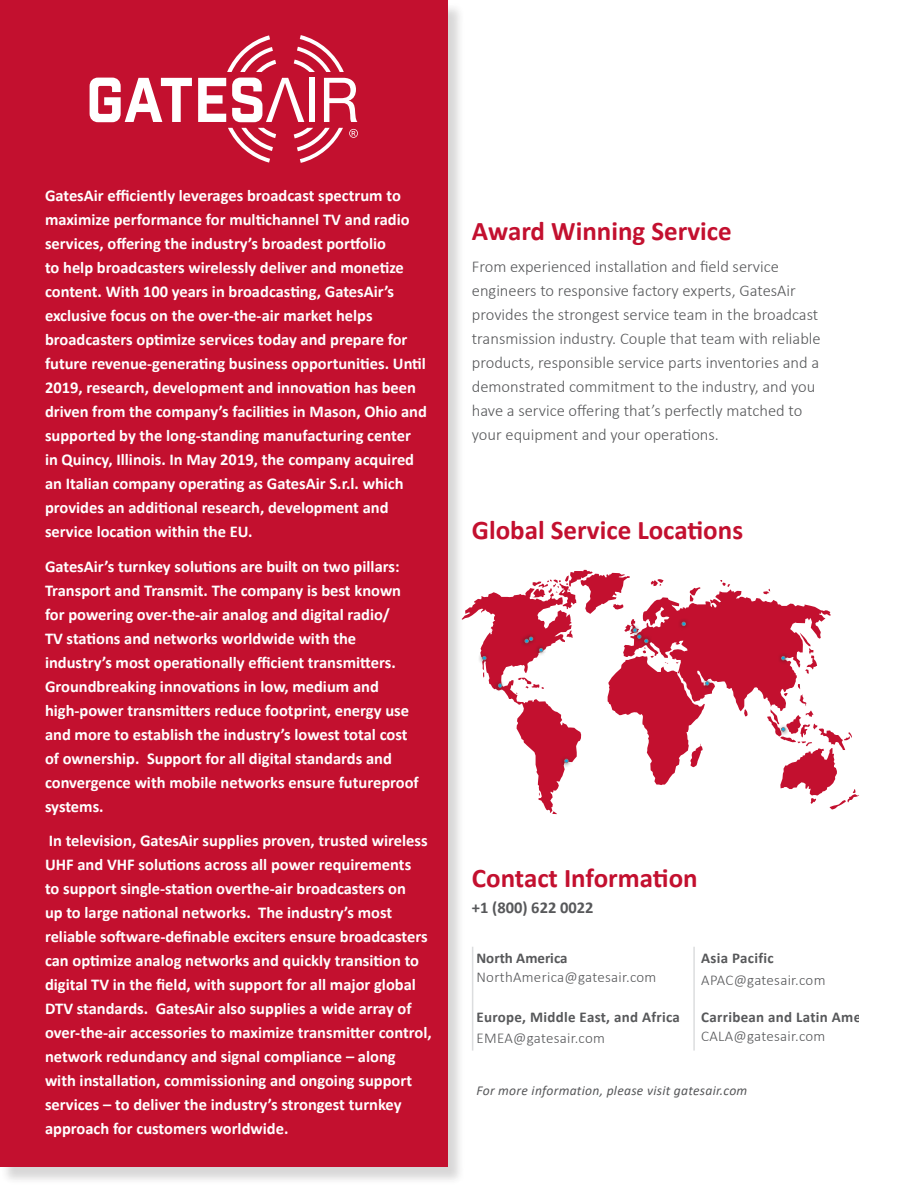
<style>
.page{position:relative;width:918px;height:1188px;background:#fff}
.page>*{position:absolute;margin:0;border:0;box-sizing:border-box;transform-origin:0 0}
.t1{font:700 27px "Calibri";color:#c3102f}
.t2{font:700 16.5px/24px "Calibri";color:#fff}
.t3{font:300 16.5px/24px "Calibri";color:#57585a}
.t4{font:700 16.5px "Calibri";color:#57585a}
.t5{font:700 15px/21.8px "Calibri";letter-spacing:.02em;color:#57585a}
.t6{font:300 15px/21.8px "Calibri";letter-spacing:.02em;color:#57585a}
.t7{font:700 15px "Calibri";color:#57585a}
.t8{font:italic 13.65px "Calibri";letter-spacing:.02em;color:#57585a}
.s1{font-weight:300}
.s2{font-weight:700}
</style>
<div class="page">
<div style="left:1px;top:2px;width:464px;height:1183px;background:#231f20;opacity:.18"></div>
<div style="left:0;top:0;width:447px;height:1166px;background:#c3102f"></div>
<svg style="left:462px;top:570px;width:397px;height:244px"></svg>
<div style="left:478px;top:617px;width:312px;height:150px;background:#231f20;opacity:.75"></div>
<svg style="left:539px;top:648px;width:4px;height:4px"></svg>
<svg style="left:525px;top:637px;width:8px;height:6px"></svg>
<svg style="left:482px;top:656px;width:5px;height:4px"></svg>
<svg style="left:498px;top:683px;width:4px;height:5px"></svg>
<svg style="left:564px;top:759px;width:5px;height:4px"></svg>
<svg style="left:705px;top:681px;width:4px;height:5px"></svg>
<svg style="left:781px;top:727px;width:4px;height:5px"></svg>
<svg style="left:781px;top:656px;width:4px;height:4px"></svg>
<svg style="left:633px;top:628px;width:15px;height:15px"></svg>
<svg style="left:682px;top:622px;width:4px;height:4px"></svg>
<hr style="left:472px;top:947px;width:1px;height:104px;background:#dcdddf">
<hr style="left:693px;top:947px;width:2px;height:104px;background:#dcdddf">
<svg style="left:294px;top:128px;width:49px;height:35px"></svg>
<svg style="left:228px;top:128px;width:48px;height:35px"></svg>
<svg style="left:227px;top:35px;width:49px;height:37px"></svg>
<svg style="left:294px;top:35px;width:50px;height:37px"></svg>
<svg style="left:90px;top:78px;width:102px;height:44px"></svg>
<svg style="left:198px;top:78px;width:28px;height:44px"></svg>
<div style="left:309px;top:78px;width:5px;height:44px;background:#fff"></div>
<svg style="left:324px;top:78px;width:33px;height:44px"></svg>
<svg style="left:232px;top:78px;width:72px;height:44px"></svg>
<svg style="left:349px;top:129px;width:9px;height:9px"></svg>
<p class="t2" style="left:45px;top:183px;width:366px">GatesAir efficiently leverages broadcast spectrum to maximize performance for multichannel TV and radio services, offering the industry’s broadest portfolio</p>
<p class="t2" style="left:45px;top:255px;width:384px">to help broadcasters wirelessly deliver and monetize content. With 100 years in broadcasting, GatesAir’s exclusive focus on the over-the-air market helps broadcasters optimize services today and prepare for future revenue-generating business opportunities. Until 2019, research, development and innovation has been driven from the company’s facilities in Mason, Ohio and supported by the long-standing manufacturing center in Quincy, Illinois. In May 2019, the company acquired an Italian company operating as GatesAir S.r.l. which provides an additional research, development and service location within the EU.</p>
<p class="t2" style="left:45px;top:554px;width:375px">GatesAir’s turnkey solutions are built on two pillars:<br>Transport and Transmit. The company is best known for powering over-the-air analog and digital radio/<br>TV stations and networks worldwide with the industry’s most operationally efficient transmitters.<br>Groundbreaking innovations in low, medium and high-power transmitters reduce footprint, energy use and more to establish the industry’s lowest total cost of ownership. Support for all digital standards and convergence with mobile networks ensure futureproof systems.</p>
<p class="t2" style="left:45px;top:828px;width:388px">In television, GatesAir supplies proven, trusted wireless UHF and VHF solutions across all power requirements<br>to support single-station overthe-air broadcasters on<br>up to large national networks. The industry’s most reliable software-definable exciters ensure broadcasters can optimize analog networks and quickly transition to digital TV in the field, with support for all major global DTV standards. GatesAir also supplies a wide array of over-the-air accessories to maximize transmitter control, network redundancy and signal compliance – along<br>with installation, commissioning and ongoing support services – to deliver the industry’s strongest turnkey approach for customers worldwide.</p>
<p class="t1" style="left:472px;top:212px;width:261px">Award Winning Service</p>
<p class="t3" style="left:472px;top:254px;width:350px">From experienced installation and field service engineers to responsive factory experts, GatesAir provides the strongest service team in the broadcast transmission industry. Couple that team with reliable products, responsible service parts inventories and a demonstrated commitment to the industry, and you have a service offering that’s perfectly matched to your equipment and your operations.</p>
<p class="t1" style="left:472px;top:511px;width:273px">Global Service Locations</p>
<p class="t1" style="left:472px;top:859px;width:227px">Contact Information</p>
<p class="t4" style="left:472px;top:896px;width:123px">+1 (800) 622 0022</p>
<p class="t7" style="left:476px;top:947px;width:93px">North America</p>
<p class="t6" style="left:476px;top:966px;width:181px">NorthAmerica@gatesair.com</p>
<p class="t5" style="left:476px;top:1006px;width:205px">Europe, Middle East, and Africa<br><span class="s1">EMEA@gatesair.com</span></p>
<p class="t6" style="left:701px;top:947px;width:126px"><span class="s2">Asia Pacific<br></span>APAC@gatesair.com</p>
<p class="t5" style="left:701px;top:1007px;width:185px;line-height:19px">Carribean and Latin America<br><span class="s1">CALA@gatesair.com</span></p>
<p class="t8" style="left:476px;top:1081px;width:272px">For more information, please visit gatesair.com</p>
</div>
